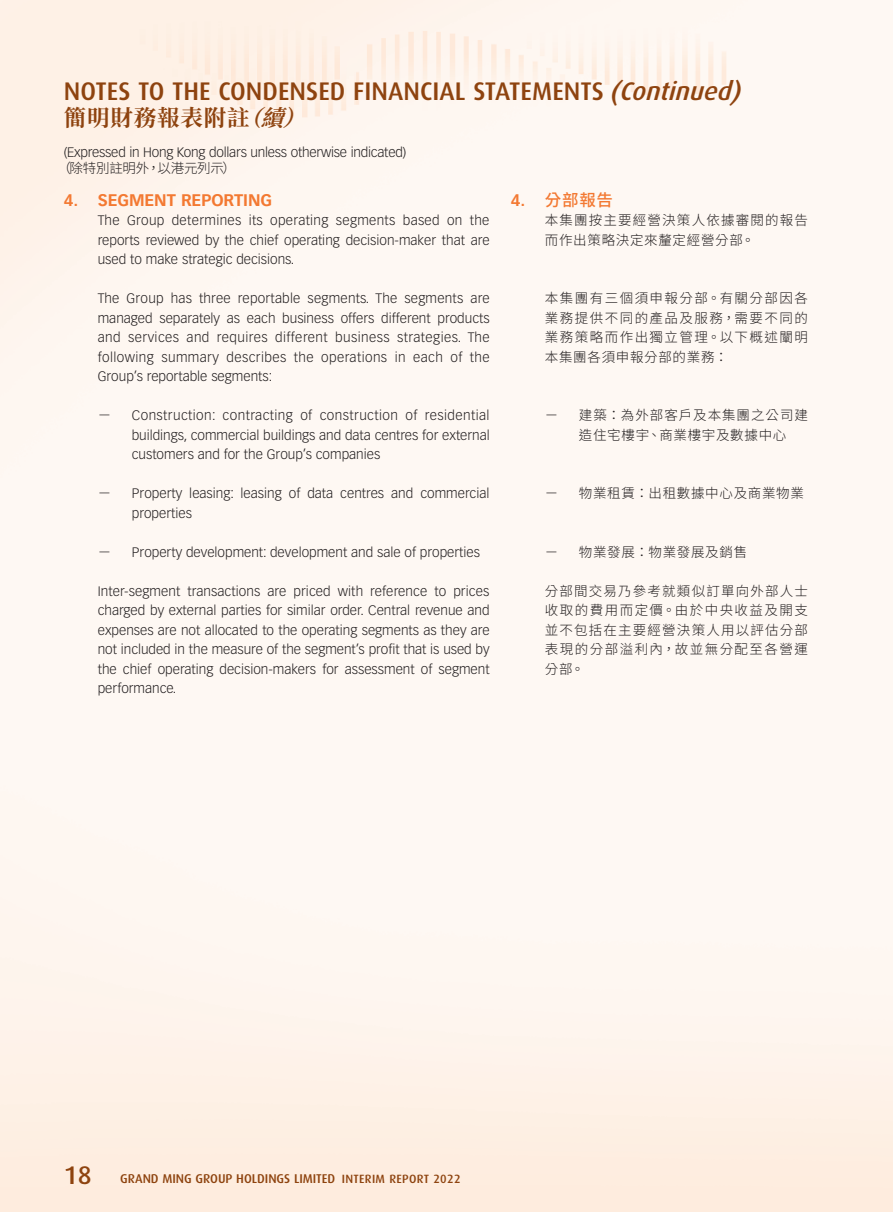
<style>
.page{position:relative;width:893px;height:1212px;background:#fff}
.page>*{position:absolute;margin:0;border:0;box-sizing:border-box;transform-origin:0 0}
.t1{font:500 25.5px "Dax";color:#8e430f}
.t2{font:700 22.5px "Source Han Serif TC";letter-spacing:.035em;color:#8e430f}
.Heading_1{font:700 16.5px "Vectora LT Std";letter-spacing:-.005em;color:#f37932}
.C_Heading_1{font:500 16.5px "Source Han Sans TC";color:#f37932}
.Body_Text{font:300 13.5px/19.5px "Vectora LT Std";color:#231f20;text-align:justify}
.C_Body_Text{font:300 13.5px/19.5px "Source Han Sans TC";letter-spacing:.085em;color:#231f20}
.C_Body_Text-2{font:300 13.5px "Source Han Sans TC";letter-spacing:.05em;color:#231f20}
.C_Body_Text-3{font:300 13.5px "Source Han Sans TC";letter-spacing:-.02em;color:#231f20}
.Body_Text-2{font:300 13.5px "Source Han Sans TC";color:#231f20}
.t3{font:500 12.75px "Dax";letter-spacing:-.005em;color:#8e430f}
.s1{font-style:italic}
.s2{font-family:"Vectora LT Std";font-weight:700}
.s3{font-size:25.5px}
.s4{font-size:12px}
</style>
<div class="page">
<h1 class="t1" style="left:64px;top:77px;width:685px">NOTES TO THE CONDENSED FINANCIAL STATEMENTS <span class="s1">(Continued)</span></h1>
<h2 class="t2" style="left:64px;top:105px;width:260px">簡明財務報表附註<span class="s1">（續）</span></h2>
<p class="Body_Text" style="left:64px;top:143px;width:344px">(Expressed in Hong Kong dollars unless otherwise indicated)</p>
<p class="C_Body_Text-3" style="left:58px;top:161px;width:180px">（除特別註明外，以港元列示）</p>
<p class="C_Heading_1" style="left:511px;top:191px;width:104px"><span class="s2">4.</span> 分部報告</p>
<p class="C_Body_Text" style="left:545px;top:211px;width:264px">本集團按主要經營決策人依據審閱的報告而作出策略決定來釐定經營分部。</p>
<p class="Heading_1" style="left:64px;top:190px;width:210px">4. SEGMENT REPORTING</p>
<p class="Body_Text" style="left:98px;top:211px;width:393px">The Group determines its operating segments based on the reports reviewed by the chief operating decision-maker that are used to make strategic decisions.</p>
<p class="Body_Text" style="left:98px;top:289px;width:393px">The Group has three reportable segments. The segments are managed separately as each business offers different products and services and requires different business strategies. The following summary describes the operations in each of the Group’s reportable segments:</p>
<p class="Body_Text-2" style="left:98px;top:408px;width:15px">－</p>
<p class="Body_Text" style="left:132px;top:406px;width:359px">Construction: contracting of construction of residential buildings, commercial buildings and data centres for external customers and for the Group’s companies</p>
<p class="Body_Text-2" style="left:98px;top:486px;width:15px">－</p>
<p class="Body_Text" style="left:132px;top:484px;width:359px">Property leasing: leasing of data centres and commercial properties</p>
<p class="Body_Text-2" style="left:98px;top:544px;width:15px">－</p>
<p class="Body_Text" style="left:132px;top:542px;width:350px">Property development: development and sale of properties</p>
<p class="Body_Text" style="left:98px;top:581px;width:393px">Inter-segment transactions are priced with reference to prices charged by external parties for similar order. Central revenue and expenses are not allocated to the operating segments as they are not included in the measure of the segment’s profit that is used by the chief operating decision-makers for assessment of segment performance.</p>
<p class="C_Body_Text" style="left:545px;top:289px;width:265px;text-align:justify">本集團有三個須申報分部。有關分部因各業務提供不同的產品及服務，需要不同的業務策略而作出獨立管理。以下概述闡明本集團各須申報分部的業務：</p>
<p class="C_Body_Text" style="left:545px;top:406px;width:15px">－</p>
<p class="C_Body_Text" style="left:579px;top:406px;width:231px">建築：為外部客戶及本集團之公司建造住宅樓宇、商業樓宇及數據中心</p>
<p class="C_Body_Text" style="left:545px;top:484px;width:15px">－</p>
<p class="C_Body_Text-2" style="left:579px;top:486px;width:226px">物業租賃：出租數據中心及商業物業</p>
<p class="C_Body_Text" style="left:545px;top:542px;width:15px">－</p>
<p class="C_Body_Text-2" style="left:579px;top:544px;width:170px">物業發展：物業發展及銷售</p>
<p class="C_Body_Text" style="left:545px;top:581px;width:265px;text-align:justify">分部間交易乃參考就類似訂單向外部人士收取的費用而定價。由於中央收益及開支並不包括在主要經營決策人用以評估分部表現的分部溢利內，故並無分配至各營運分部。</p>
<p class="t3" style="left:64px;top:1171px;width:398px"><span class="s3">18</span> GRAND MING GROUP HOLDINGS LIMITED <span class="s4">INTERIM REPORT 2022</span></p>
</div>
